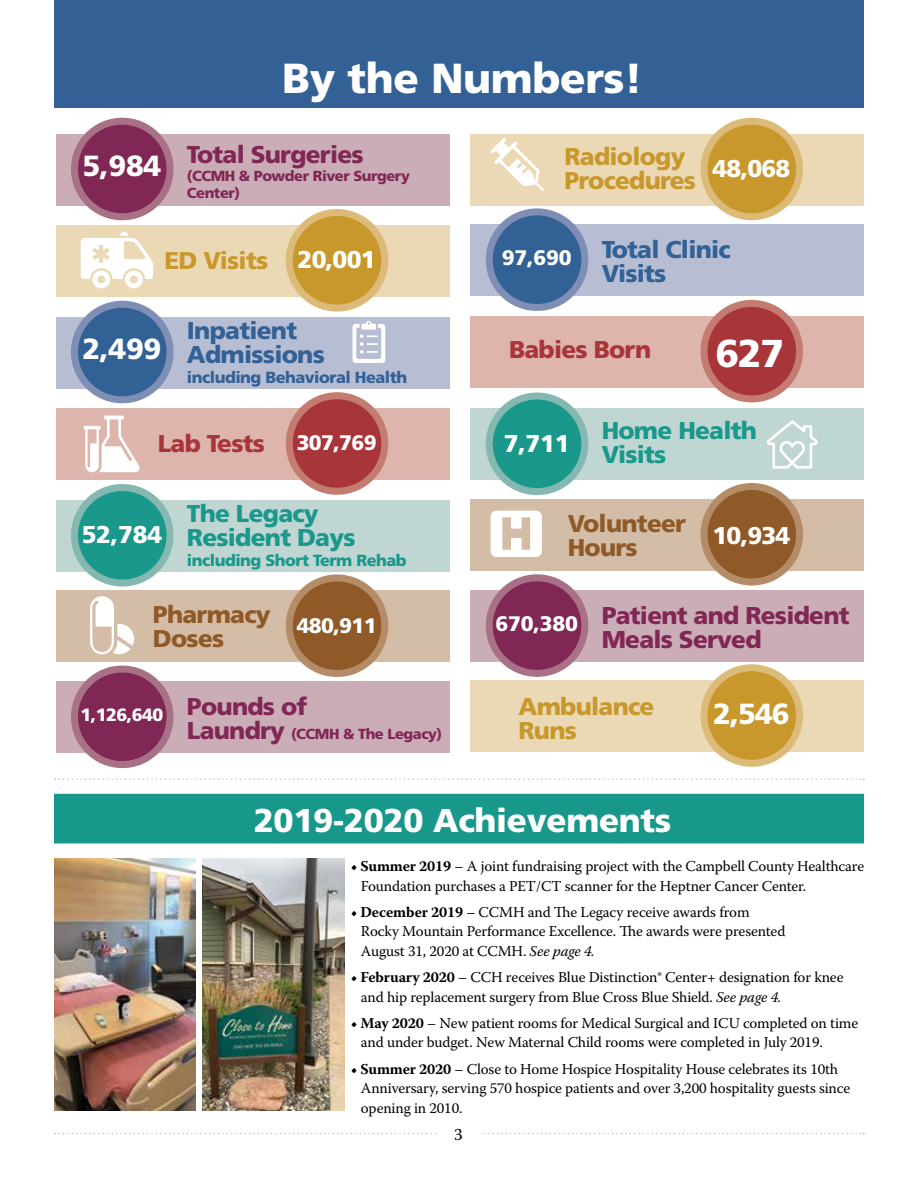
<style>
.page{position:relative;width:918px;height:1188px;background:#fff}
.page>*{position:absolute;margin:0;border:0;box-sizing:border-box;transform-origin:0 0}
.t1{font:900 42px "Frutiger";letter-spacing:-.01em;color:#fff}
.t2{font:900 38.85px "Frutiger";color:#fff}
.t3{font:900 33px "Frutiger";letter-spacing:-.01em;color:#fff}
.t4{font:900 29.1px "Frutiger";letter-spacing:-.01em;color:#fff}
.t5{font:900 24.3px/24.3px "Frutiger";letter-spacing:-.03em;color:#812755}
.t6{font:900 24.3px/24.3px "Frutiger";letter-spacing:-.03em;color:#c8982c}
.t7{font:900 24.3px/24.2px "Frutiger";letter-spacing:-.03em;color:#19988b}
.t8{font:900 24.3px "Frutiger";letter-spacing:-.03em;color:#fff}
.t9{font:900 24.3px/24.3px "Frutiger";letter-spacing:-.03em;color:#8f5a27}
.t10{font:900 24.3px/24.3px "Frutiger";letter-spacing:-.03em;color:#346195}
.t11{font:900 24.3px "Frutiger";letter-spacing:-.03em;color:#a8353a}
.t12{font:900 24.3px/24.3px "Frutiger";letter-spacing:-.03em;color:#316195}
.t13{font:900 21px "Frutiger";letter-spacing:-.03em;color:#fff}
.t14{font:900 17.85px "Frutiger";letter-spacing:-.03em;color:#fff}
.t15{font:17.1px "Warnock Pro";color:#000}
.t16{font:900 16.2px "Frutiger";letter-spacing:-.03em;color:#346195}
.t17{font:900 16.2px "Frutiger";letter-spacing:-.03em;color:#19988b}
.t18{font:15px/19.5px "Warnock Pro";letter-spacing:-.01em;color:#000}
.t19{font:900 14.55px/16.5px "Frutiger";letter-spacing:-.03em;color:#812755}
.s1{font-size:24.3px}
.s2{font-weight:700}
.s3{font-style:italic}
</style>
<div class="page">
<svg style="left:55px;top:1133px;width:809px;height:1px"></svg>
<svg style="left:55px;top:778px;width:809px;height:2px"></svg>
<div style="left:437px;top:1128px;width:43px;height:34px;background:#fff"></div>
<div style="left:54px;top:0;width:810px;height:108px;background:#346195"></div>
<div style="left:54px;top:794px;width:810px;height:49px;background:#18988b"></div>
<div style="left:56px;top:225px;width:393px;height:71px;background:#ebd9b5"></div>
<div style="left:56px;top:409px;width:393px;height:71px;background:#ddb5ac"></div>
<div style="left:56px;top:591px;width:393px;height:71px;background:#d4bda7"></div>
<div style="left:56px;top:134px;width:393px;height:71px;background:#cbadb7"></div>
<div style="left:56px;top:682px;width:393px;height:71px;background:#cbadb7"></div>
<div style="left:56px;top:317px;width:393px;height:71px;background:#b7bed4"></div>
<div style="left:56px;top:500px;width:393px;height:71px;background:#bfd6d3"></div>
<div style="left:75px;top:121px;width:95px;height:96px;background:#812755;border-radius:50%"></div>
<div style="left:71px;top:118px;width:103px;height:102px;border:7px solid #a87185;border-radius:50%"></div>
<div style="left:75px;top:669px;width:95px;height:96px;background:#812755;border-radius:50%"></div>
<div style="left:71px;top:666px;width:103px;height:102px;border:7px solid #a87185;border-radius:50%"></div>
<div style="left:75px;top:304px;width:95px;height:96px;background:#316195;border-radius:50%"></div>
<div style="left:71px;top:301px;width:103px;height:102px;border:7px solid #7e8eb5;border-radius:50%"></div>
<div style="left:75px;top:488px;width:95px;height:95px;background:#19988b;border-radius:50%"></div>
<div style="left:71px;top:484px;width:103px;height:103px;border:7px solid #85b8b1;border-radius:50%"></div>
<div style="left:289px;top:213px;width:96px;height:95px;background:#c8982c;border-radius:50%"></div>
<div style="left:286px;top:209px;width:102px;height:103px;border:7px solid #dcbb79;border-radius:50%"></div>
<div style="left:289px;top:396px;width:96px;height:95px;background:#a8353a;border-radius:50%"></div>
<div style="left:286px;top:392px;width:102px;height:103px;border:7px solid #c47c71;border-radius:50%"></div>
<div style="left:289px;top:578px;width:96px;height:96px;background:#8f5a27;border-radius:50%"></div>
<div style="left:286px;top:574px;width:102px;height:103px;border:7px solid #b48d68;border-radius:50%"></div>
<svg style="left:83px;top:416px;width:57px;height:56px"></svg>
<svg style="left:81px;top:232px;width:72px;height:56px"></svg>
<svg style="left:90px;top:596px;width:44px;height:59px"></svg>
<svg style="left:353px;top:321px;width:32px;height:42px"></svg>
<div style="left:471px;top:681px;width:393px;height:71px;background:#ebd9b5"></div>
<div style="left:471px;top:134px;width:393px;height:71px;background:#ebd9b5"></div>
<div style="left:471px;top:316px;width:393px;height:71px;background:#ddb5ac"></div>
<div style="left:471px;top:499px;width:393px;height:71px;background:#d4bda7"></div>
<svg style="left:491px;top:511px;width:51px;height:46px"></svg>
<div style="left:471px;top:591px;width:393px;height:71px;background:#cbadb7"></div>
<div style="left:471px;top:225px;width:393px;height:71px;background:#b7bed4"></div>
<div style="left:471px;top:409px;width:393px;height:71px;background:#bfd6d3"></div>
<div style="left:489px;top:578px;width:96px;height:95px;background:#812755;border-radius:50%"></div>
<div style="left:486px;top:574px;width:102px;height:103px;border:7px solid #a87185;border-radius:50%"></div>
<div style="left:489px;top:212px;width:96px;height:95px;background:#316195;border-radius:50%"></div>
<div style="left:486px;top:208px;width:102px;height:103px;border:7px solid #7e8eb5;border-radius:50%"></div>
<div style="left:489px;top:396px;width:96px;height:96px;background:#19988b;border-radius:50%"></div>
<div style="left:486px;top:393px;width:102px;height:102px;border:7px solid #85b8b1;border-radius:50%"></div>
<div style="left:704px;top:668px;width:96px;height:95px;background:#c8982c;border-radius:50%"></div>
<div style="left:701px;top:664px;width:102px;height:103px;border:7px solid #dcbb79;border-radius:50%"></div>
<div style="left:704px;top:121px;width:96px;height:96px;background:#c8982c;border-radius:50%"></div>
<div style="left:701px;top:118px;width:102px;height:102px;border:7px solid #dcbb79;border-radius:50%"></div>
<div style="left:704px;top:303px;width:96px;height:96px;background:#a8353a;border-radius:50%"></div>
<div style="left:701px;top:300px;width:102px;height:102px;border:7px solid #c47c71;border-radius:50%"></div>
<div style="left:704px;top:486px;width:96px;height:96px;background:#8f5a27;border-radius:50%"></div>
<div style="left:701px;top:483px;width:102px;height:103px;border:7px solid #b48d68;border-radius:50%"></div>
<svg style="left:491px;top:138px;width:53px;height:53px"></svg>
<svg style="left:767px;top:420px;width:51px;height:49px"></svg>
<img style="left:54px;top:859px;width:141px;height:251px">
<img style="left:203px;top:859px;width:141px;height:251px">
<h3 class="t4" style="left:82px;top:148px;width:81px">5,984</h3>
<h1 class="t1" style="left:282px;top:53px;width:362px">By the Numbers!</h1>
<h3 class="t5" style="left:187px;top:142px;width:178px">Total Surgeries</h3>
<p class="t19" style="left:187px;top:168px;width:224px">(CCMH &amp; Powder River Surgery<br>Center)</p>
<h3 class="t6" style="left:564px;top:144px;width:133px">Radiology<br>Procedures</h3>
<h3 class="t8" style="left:712px;top:154px;width:80px">48,068</h3>
<h3 class="t6" style="left:165px;top:248px;width:105px">ED Visits</h3>
<h3 class="t8" style="left:298px;top:245px;width:80px">20,001</h3>
<h3 class="t13" style="left:502px;top:245px;width:71px">97,690</h3>
<h3 class="t12" style="left:602px;top:237px;width:131px">Total Clinic<br>Visits</h3>
<h3 class="t4" style="left:82px;top:331px;width:81px">2,499</h3>
<h3 class="t10" style="left:187px;top:318px;width:139px">Inpatient<br>Admissions</h3>
<p class="t16" style="left:187px;top:367px;width:222px">including Behavioral Health</p>
<h3 class="t11" style="left:509px;top:335px;width:144px">Babies Born</h3>
<h2 class="t2" style="left:715px;top:330px;width:70px">627</h2>
<h3 class="t11" style="left:158px;top:429px;width:109px">Lab Tests</h3>
<h3 class="t13" style="left:297px;top:430px;width:81px">307,769</h3>
<h3 class="t8" style="left:504px;top:428px;width:67px">7,711</h3>
<h3 class="t7" style="left:602px;top:418px;width:157px">Home Health<br>Visits</h3>
<h3 class="t8" style="left:82px;top:520px;width:82px">52,784</h3>
<h3 class="t7" style="left:187px;top:502px;width:170px">The Legacy<br>Resident Days</h3>
<p class="t17" style="left:187px;top:550px;width:221px">including Short Term Rehab</p>
<h3 class="t9" style="left:568px;top:511px;width:120px">Volunteer<br>Hours</h3>
<h3 class="t8" style="left:712px;top:520px;width:80px">10,934</h3>
<h3 class="t9" style="left:153px;top:602px;width:119px">Pharmacy<br>Doses</h3>
<h3 class="t13" style="left:297px;top:613px;width:81px">480,911</h3>
<h3 class="t13" style="left:495px;top:611px;width:84px">670,380</h3>
<h3 class="t5" style="left:602px;top:603px;width:249px">Patient and Resident<br>Meals Served</h3>
<p class="t14" style="left:81px;top:704px;width:84px">1,126,640</p>
<h3 class="t5" style="left:187px;top:694px;width:122px">Pounds of</h3>
<p class="t19" style="left:187px;top:726px;width:257px"><span class="s1">Laundry</span> (CCMH &amp; The Legacy)</p>
<h3 class="t6" style="left:519px;top:694px;width:137px">Ambulance<br>Runs</h3>
<h3 class="t4" style="left:713px;top:696px;width:78px">2,546</h3>
<h3 class="t3" style="left:254px;top:801px;width:419px">2019-2020 Achievements</h3>
<p class="t18" style="left:361px;top:856px;width:505px;text-indent:-10px"><span class="s2">• Summer 2019</span> – A joint fundraising project with the Campbell County Healthcare<br>Foundation purchases a PET/CT scanner for the Heptner Cancer Center.</p>
<p class="t18" style="left:361px;top:902px;width:426px;text-indent:-10px"><span class="s2">• December 2019</span> – CCMH and The Legacy receive awards from<br>Rocky Mountain Performance Excellence. The awards were presented<br>August 31, 2020 at CCMH. <span class="s3">See page 4.</span></p>
<p class="t18" style="left:361px;top:967px;width:484px;text-indent:-10px"><span class="s2">• February 2020</span> – CCH receives Blue Distinction® Center+ designation for knee and hip replacement surgery from Blue Cross Blue Shield. <span class="s3">See page 4.</span></p>
<p class="t18" style="left:361px;top:1013px;width:499px;text-indent:-10px"><span class="s2">• May 2020</span> – New patient rooms for Medical Surgical and ICU completed on time and under budget. New Maternal Child rooms were completed in July 2019.</p>
<p class="t18" style="left:361px;top:1059px;width:491px;text-indent:-10px"><span class="s2">• Summer 2020</span> – Close to Home Hospice Hospitality House celebrates its 10th<br>Anniversary, serving 570 hospice patients and over 3,200 hospitality guests since opening in 2010.</p>
<p class="t15" style="left:454px;top:1124px;width:10px">3</p>
</div>
